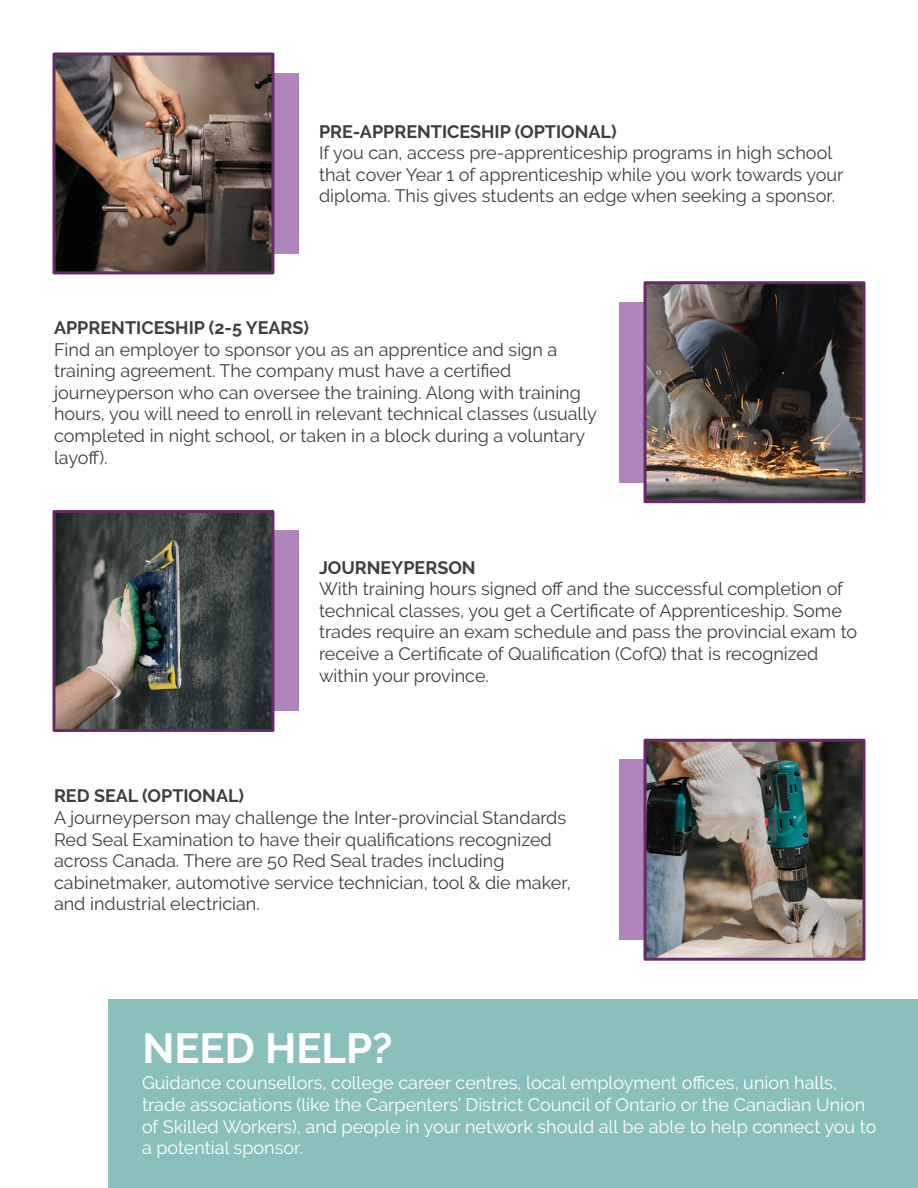
<style>
.page{position:relative;width:918px;height:1188px;background:#fff}
.page>*{position:absolute;margin:0;border:0;box-sizing:border-box;transform-origin:0 0}
.t1{font:700 42px "Raleway";color:#fff}
.t2{font:18px/21.6px "Raleway";color:#3e3e3f}
.t3{font:18px/21.6px "Raleway";color:#fff}
.t4{font:700 18px "Raleway";color:#3e3e3f}
</style>
<div class="page">
<div style="left:108px;top:999px;width:810px;height:189px;background:#8ac0bc"></div>
<div style="left:54px;top:73px;width:244px;height:181px;background:#af86bc"></div>
<div style="left:620px;top:302px;width:244px;height:181px;background:#af86bc"></div>
<div style="left:54px;top:531px;width:244px;height:180px;background:#af86bc"></div>
<div style="left:620px;top:759px;width:244px;height:181px;background:#af86bc"></div>
<img style="left:56px;top:56px;width:214px;height:214px">
<img style="left:648px;top:285px;width:214px;height:214px">
<img style="left:56px;top:514px;width:214px;height:214px">
<img style="left:648px;top:743px;width:214px;height:214px">
<div style="left:52px;top:52px;width:222px;height:222px;border:3px solid #652a67"></div>
<div style="left:644px;top:281px;width:222px;height:222px;border:3px solid #652a67"></div>
<div style="left:52px;top:510px;width:222px;height:222px;border:3px solid #652a67"></div>
<div style="left:644px;top:739px;width:222px;height:222px;border:3px solid #652a67"></div>
<p class="t4" style="left:319px;top:121px;width:299px">PRE-APPRENTICESHIP (OPTIONAL)</p>
<p class="t2" style="left:319px;top:142px;width:526px">If you can, access pre-apprenticeship programs in high school that cover Year 1 of apprenticeship while you work towards your diploma. This gives students an edge when seeking a sponsor.</p>
<p class="t4" style="left:54px;top:317px;width:257px">APPRENTICESHIP (2-5 YEARS)</p>
<p class="t2" style="left:54px;top:338px;width:544px">Find an employer to sponsor you as an apprentice and sign a training agreement. The company must have a certified journeyperson who can oversee the training. Along with training hours, you will need to enroll in relevant technical classes (usually completed in night school, or taken in a block during a voluntary layoff).</p>
<p class="t4" style="left:319px;top:557px;width:158px">JOURNEYPERSON</p>
<p class="t2" style="left:319px;top:578px;width:540px">With training hours signed off and the successful completion of technical classes, you get a Certificate of Apprenticeship. Some trades require an exam schedule and pass the provincial exam to receive a Certificate of Qualification (CofQ) that is recognized within your province.</p>
<p class="t4" style="left:54px;top:786px;width:192px">RED SEAL (OPTIONAL)</p>
<p class="t2" style="left:54px;top:807px;width:518px">A journeyperson may challenge the Inter-provincial Standards Red Seal Examination to have their qualifications recognized across Canada. There are 50 Red Seal trades including cabinetmaker, automotive service technician, tool &amp; die maker, and industrial electrician.</p>
<h1 class="t1" style="left:142px;top:1024px;width:252px">NEED HELP?</h1>
<p class="t3" style="left:142px;top:1072px;width:736px">Guidance counsellors, college career centres, local employment offices, union halls, trade associations (like the Carpenters’ District Council of Ontario or the Canadian Union of Skilled Workers), and people in your network should all be able to help connect you to a potential sponsor.</p>
</div>
